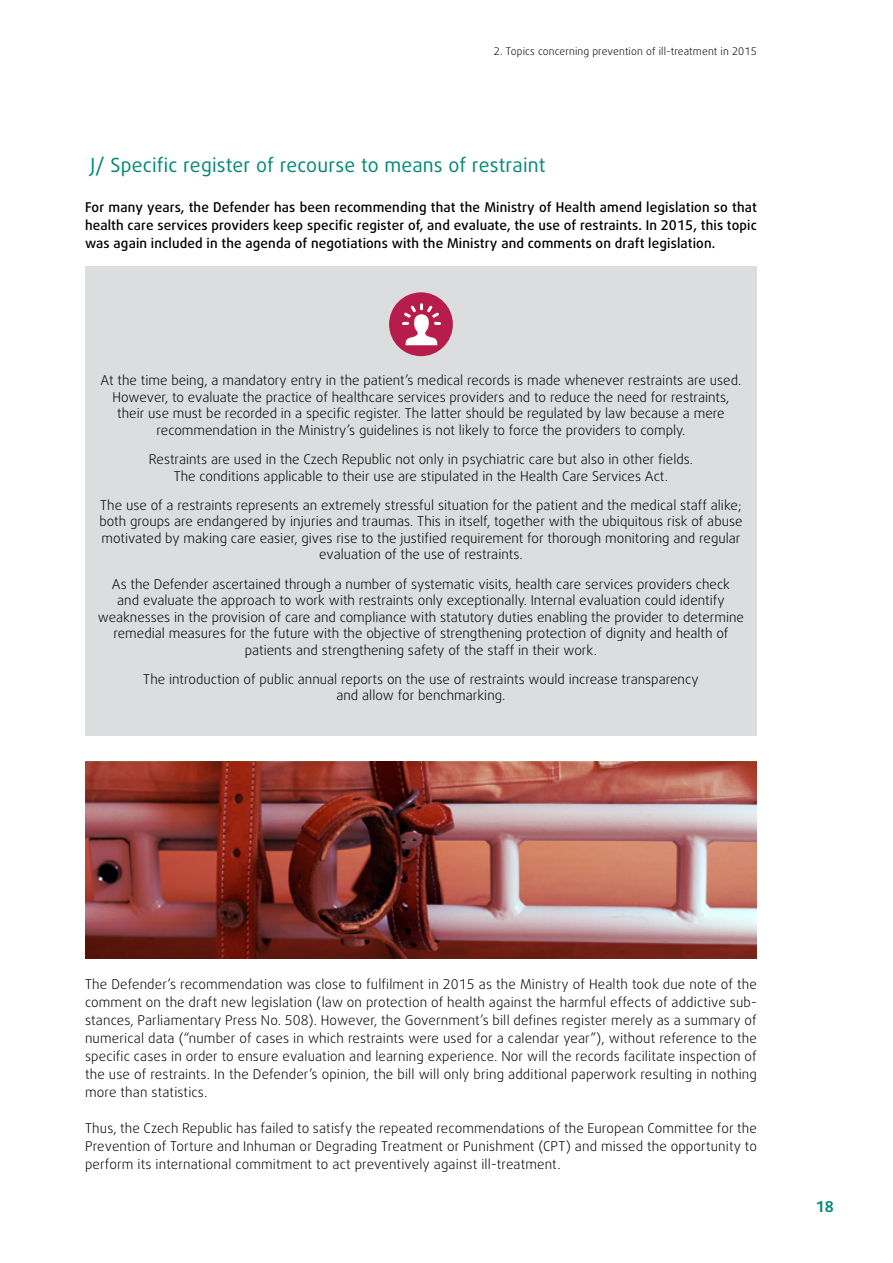
<style>
.page{position:relative;width:893px;height:1263px;background:#fff}
.page>*{position:absolute;margin:0;border:0;box-sizing:border-box;transform-origin:0 0}
.podnadpis{font:19.5px "Daxline Pro";letter-spacing:.01em;color:#008777}
.t1{font:700 15px "Daxline Pro";color:#008777}
.CHLEBA_na_střed{font:300 13.5px/16.5px "Daxline Pro";color:#000;text-align:center}
.CHLEBA{font:300 13.5px/18px "Daxline Pro";letter-spacing:.01em;color:#000;text-align:justify}
.CHLEBA-2{font:500 13.5px/18px "Daxline Pro";letter-spacing:.01em;color:#000;text-align:justify}
.t2{font:300 10.5px "Daxline Pro";letter-spacing:.01em;color:#000}
</style>
<div class="page">
<div style="left:85px;top:266px;width:672px;height:470px;background:#dcddde"></div>
<div style="left:389px;top:292px;width:64px;height:64px;background:#b61d4c;border-radius:50%"></div>
<svg style="left:402px;top:303px;width:39px;height:42px"></svg>
<img style="left:85px;top:762px;width:672px;height:196px">
<p class="t2" style="left:494px;top:44px;width:265px">2. Topics concerning prevention of ill-treatment in 2015</p>
<p class="podnadpis" style="left:91px;top:153px;width:456px">J/ Specific register of recourse to means of restraint</p>
<p class="CHLEBA-2" style="left:85px;top:198px;width:673px">For many years, the Defender has been recommending that the Ministry of Health amend legislation so that health care services providers keep specific register of, and evaluate, the use of restraints. In 2015, this topic was again included in the agenda of negotiations with the Ministry and comments on draft legislation.</p>
<p class="CHLEBA_na_střed" style="left:100px;top:372px;width:642px">At the time being, a mandatory entry in the patient’s medical records is made whenever restraints are used.<br>However, to evaluate the practice of healthcare services providers and to reduce the need for restraints, their use must be recorded in a specific register. The latter should be regulated by law because a mere recommendation in the Ministry’s guidelines is not likely to force the providers to comply.</p>
<p class="CHLEBA_na_střed" style="left:149px;top:451px;width:546px">Restraints are used in the Czech Republic not only in psychiatric care but also in other fields.<br>The conditions applicable to their use are stipulated in the Health Care Services Act.</p>
<p class="CHLEBA_na_střed" style="left:99px;top:497px;width:645px">The use of a restraints represents an extremely stressful situation for the patient and the medical staff alike; both groups are endangered by injuries and traumas. This in itself, together with the ubiquitous risk of abuse motivated by making care easier, gives rise to the justified requirement for thorough monitoring and regular evaluation of the use of restraints.</p>
<p class="CHLEBA_na_střed" style="left:98px;top:576px;width:648px">As the Defender ascertained through a number of systematic visits, health care services providers check<br>and evaluate the approach to work with restraints only exceptionally. Internal evaluation could identify weaknesses in the provision of care and compliance with statutory duties enabling the provider to determine remedial measures for the future with the objective of strengthening protection of dignity and health of patients and strengthening safety of the staff in their work.</p>
<p class="CHLEBA_na_střed" style="left:143px;top:671px;width:557px">The introduction of public annual reports on the use of restraints would increase transparency and allow for benchmarking.</p>
<p class="CHLEBA" style="left:85px;top:975px;width:673px">The Defender’s recommendation was close to fulfilment in 2015 as the Ministry of Health took due note of the comment on the draft new legislation (law on protection of health against the harmful effects of addictive sub&shy;stances, Parliamentary Press No. 508). However, the Government’s bill defines register merely as a summary of numerical data (“number of cases in which restraints were used for a calendar year”), without reference to the specific cases in order to ensure evaluation and learning experience. Nor will the records facilitate inspection of the use of restraints. In the Defender’s opinion, the bill will only bring additional paperwork resulting in nothing more than statistics.</p>
<p class="CHLEBA" style="left:85px;top:1119px;width:673px">Thus, the Czech Republic has failed to satisfy the repeated recommendations of the European Committee for the Prevention of Torture and Inhuman or Degrading Treatment or Punishment (CPT) and missed the opportunity to perform its international commitment to act preventively against ill-treatment.</p>
<p class="t1" style="left:816px;top:1197px;width:19px">18</p>
</div>
